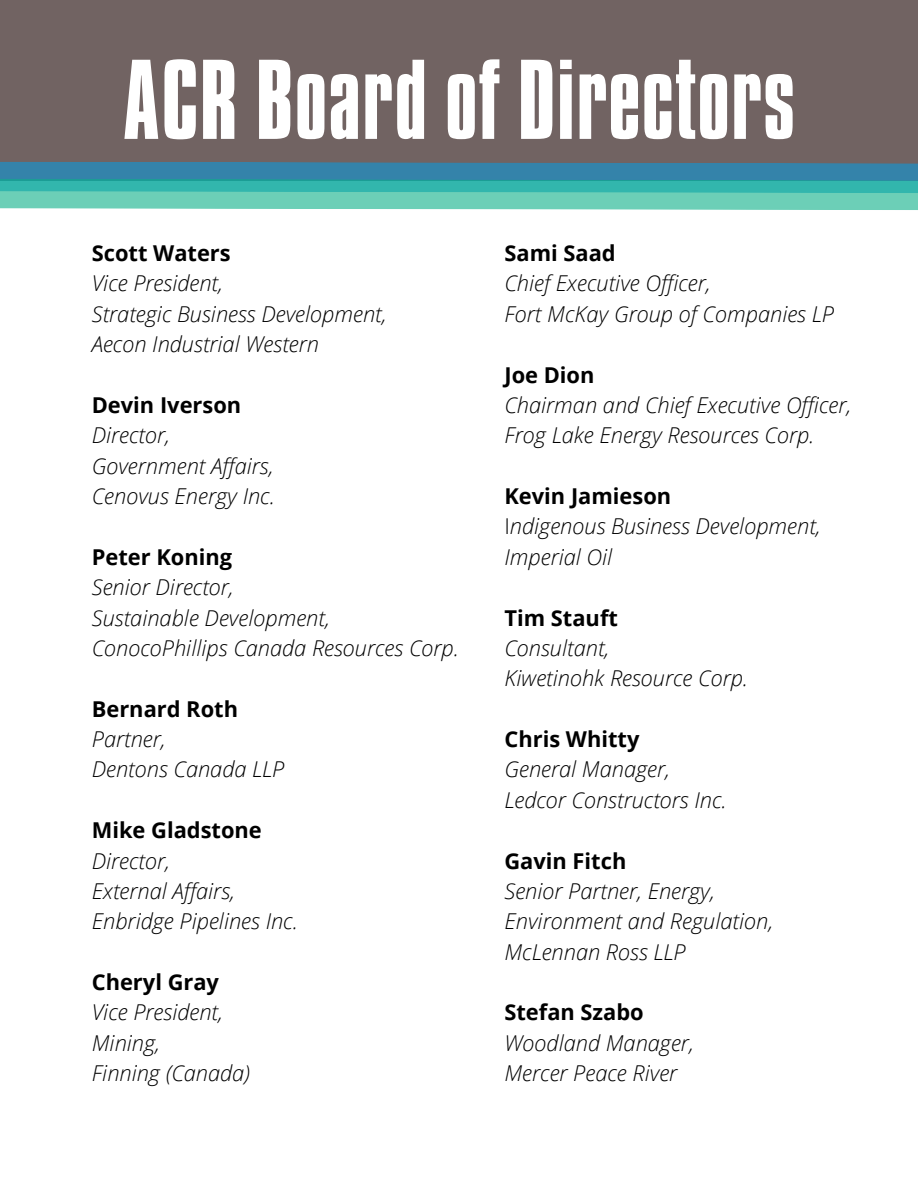
<style>
.page{position:relative;width:918px;height:1188px;background:#fff}
.page>*{position:absolute;margin:0;border:0;box-sizing:border-box;transform-origin:0 0}
.t1{font:97.5px "Aka Acid GR Compacta";letter-spacing:.015em;color:#fff}
.t2{font:italic 300 21.9px "Open Sans";color:#000}
.t3{font:700 21.9px "Open Sans";color:#000}
.s1{font-style:normal}
</style>
<div class="page">
<div style="left:0;top:0;width:918px;height:180px;background:#716362"></div>
<svg style="left:0;top:162px;width:918px;height:48px;background:#4aacaf"></svg>
<p class="t1" style="left:123px;top:62px;width:674px">ACR Board of Directors</p>
<p class="t3" style="left:92px;top:238px;width:140px">Scott Waters</p>
<p class="t2" style="left:92px;top:268px;width:133px">Vice President,</p>
<p class="t2" style="left:92px;top:298px;width:296px">Strategic Business Development,</p>
<p class="t2" style="left:92px;top:329px;width:229px">Aecon Industrial Western</p>
<p class="t3" style="left:92px;top:390px;width:151px">Devin Iverson</p>
<p class="t2" style="left:92px;top:420px;width:80px">Director,</p>
<p class="t2" style="left:92px;top:450px;width:183px">Government Affairs,</p>
<p class="t2" style="left:92px;top:481px;width:185px">Cenovus Energy Inc.</p>
<p class="t3" style="left:92px;top:541px;width:142px">Peter Koning</p>
<p class="t2" style="left:92px;top:572px;width:143px">Senior Director,</p>
<p class="t2" style="left:92px;top:602px;width:240px">Sustainable Development,</p>
<p class="t2" style="left:92px;top:633px;width:369px">ConocoPhillips Canada Resources Corp.</p>
<p class="t3" style="left:92px;top:693px;width:148px">Bernard Roth</p>
<p class="t2" style="left:92px;top:724px;width:75px">Partner,</p>
<p class="t2" style="left:92px;top:754px;width:194px">Dentons Canada LLP</p>
<p class="t3" style="left:92px;top:815px;width:172px">Mike Gladstone</p>
<p class="t2" style="left:92px;top:845px;width:80px">Director,</p>
<p class="t2" style="left:92px;top:876px;width:145px">External Affairs,</p>
<p class="t2" style="left:92px;top:906px;width:208px">Enbridge Pipelines Inc.</p>
<p class="t3" style="left:92px;top:967px;width:129px">Cheryl Gray</p>
<p class="t2" style="left:92px;top:997px;width:133px">Vice President,</p>
<p class="t2" style="left:92px;top:1027px;width:70px">Mining,</p>
<p class="t2" style="left:92px;top:1058px;width:160px">Finning (Canada)</p>
<p class="t3" style="left:504px;top:238px;width:113px">Sami Saad</p>
<p class="t2" style="left:504px;top:268px;width:208px">Chief Executive Officer,</p>
<p class="t2" style="left:504px;top:298px;width:331px">Fort McKay Group of Companies LP</p>
<p class="t3" style="left:504px;top:359px;width:92px">Joe Dion</p>
<p class="t2" style="left:504px;top:390px;width:348px">Chairman and Chief Executive Officer,</p>
<p class="t2" style="left:504px;top:420px;width:311px">Frog Lake Energy Resources Corp.</p>
<p class="t3" style="left:504px;top:481px;width:168px">Kevin Jamieson</p>
<p class="t2" style="left:504px;top:511px;width:318px"><span class="s1">I</span>ndigenous Business Development,</p>
<p class="t2" style="left:504px;top:541px;width:109px">Imperial Oil</p>
<p class="t3" style="left:504px;top:602px;width:115px">Tim Stauft</p>
<p class="t2" style="left:504px;top:633px;width:106px">Consultant,</p>
<p class="t2" style="left:504px;top:663px;width:245px">Kiwetinohk Resource Corp.</p>
<p class="t3" style="left:504px;top:724px;width:136px">Chris Whitty</p>
<p class="t2" style="left:504px;top:754px;width:167px">General Manager,</p>
<p class="t2" style="left:504px;top:784px;width:224px">Ledcor Constructors Inc.</p>
<p class="t3" style="left:504px;top:845px;width:123px">Gavin Fitch</p>
<p class="t2" style="left:504px;top:876px;width:212px">Senior Partner, Energy,</p>
<p class="t2" style="left:504px;top:906px;width:270px">Environment and Regulation,</p>
<p class="t2" style="left:504px;top:936px;width:183px">McLennan Ross LLP</p>
<p class="t3" style="left:504px;top:997px;width:141px">Stefan Szabo</p>
<p class="t2" style="left:504px;top:1027px;width:191px">Woodland Manager,</p>
<p class="t2" style="left:504px;top:1058px;width:174px">Mercer Peace River</p>
</div>
